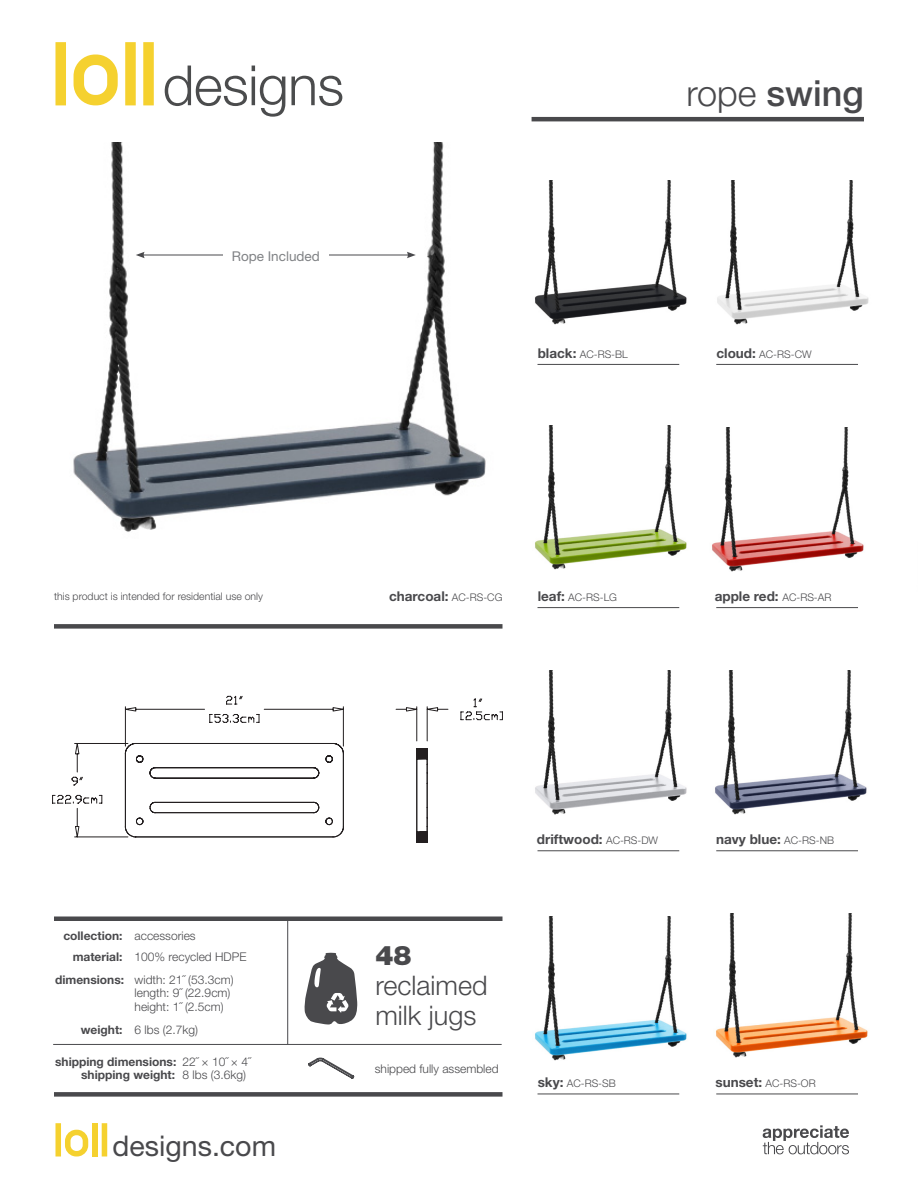
<style>
.page{position:relative;width:918px;height:1188px;background:#fff}
.page>*{position:absolute;margin:0;border:0;box-sizing:border-box;transform-origin:0 0}
.t1{font:500 36px "Helvetica Neue";color:#49494c}
.t2{font:28.5px "Helvetica Neue";color:#49494c}
.t3{font:300 27px/30px "Helvetica Neue";color:#49494c}
.t4{font:900 27px "Helvetica Neue";color:#49494c}
.t5{font:700 13.5px "Helvetica Neue";color:#49494c}
.color__boxes{font:13.5px "Helvetica Neue";color:#808285}
.t6{font:300 12px "Helvetica Neue";color:#49494c}
.t7{font:700 12px "Helvetica Neue";color:#49494c}
.t8{font:300 10.5px "Helvetica Neue";color:#49494c}
.s1{font-weight:300}
.s2{font-weight:700;font-size:13.5px}
.s3{font-weight:700}
.s4{font-weight:300;font-size:10.5px}
</style>
<div class="page">
<div style="left:92px;top:1123px;width:6px;height:33px;background:#f5d12f"></div>
<div style="left:56px;top:1123px;width:5px;height:33px;background:#f5d12f"></div>
<div style="left:102px;top:1123px;width:5px;height:33px;background:#f5d12f"></div>
<svg style="left:65px;top:1130px;width:23px;height:26px"></svg>
<hr style="left:538px;top:364px;width:141px;height:1px;background:#49494c">
<hr style="left:538px;top:607px;width:141px;height:1px;background:#49494c">
<hr style="left:538px;top:851px;width:141px;height:1px;background:#49494c">
<hr style="left:538px;top:1094px;width:141px;height:1px;background:#49494c">
<hr style="left:716px;top:364px;width:142px;height:1px;background:#49494c">
<hr style="left:716px;top:607px;width:142px;height:1px;background:#49494c">
<hr style="left:716px;top:851px;width:142px;height:1px;background:#49494c">
<hr style="left:716px;top:1094px;width:142px;height:1px;background:#49494c">
<hr style="left:532px;top:117px;width:332px;height:4px;background:#49494c">
<div style="left:54px;top:916px;width:448px;height:5px;background:#49494c"></div>
<div style="left:54px;top:1092px;width:448px;height:5px;background:#49494c"></div>
<div style="left:54px;top:624px;width:448px;height:5px;background:#49494c"></div>
<div style="left:125px;top:42px;width:11px;height:63px;background:#f5d12f"></div>
<div style="left:55px;top:42px;width:11px;height:63px;background:#f5d12f"></div>
<div style="left:143px;top:42px;width:11px;height:63px;background:#f5d12f"></div>
<svg style="left:74px;top:55px;width:44px;height:50px"></svg>
<hr style="left:287px;top:918px;width:1px;height:126px;background:#49494c">
<hr style="left:53px;top:1044px;width:449px;height:1px;background:#49494c">
<svg style="left:304px;top:953px;width:53px;height:72px"></svg>
<svg style="left:308px;top:1058px;width:46px;height:21px"></svg>
<svg style="left:763px;top:1125px;width:86px;height:29px"></svg>
<img style="left:73px;top:143px;width:413px;height:389px">
<img style="left:535px;top:180px;width:152px;height:145px">
<img style="left:535px;top:916px;width:152px;height:145px">
<img style="left:715px;top:671px;width:152px;height:144px">
<img style="left:535px;top:671px;width:152px;height:144px">
<img style="left:712px;top:428px;width:152px;height:144px">
<img style="left:716px;top:914px;width:152px;height:144px">
<img style="left:717px;top:180px;width:152px;height:145px">
<img style="left:535px;top:425px;width:152px;height:145px">
<hr style="left:142px;top:255px;width:267px;height:1px;background:#49494c">
<svg style="left:136px;top:252px;width:9px;height:6px"></svg>
<svg style="left:407px;top:252px;width:9px;height:6px"></svg>
<div style="left:223px;top:250px;width:105px;height:50px;background:#fff"></div>
<svg style="left:52px;top:696px;width:451px;height:142px"></svg>
<svg style="left:125px;top:743px;width:309px;height:100px"></svg>
<svg style="left:164px;top:65px;width:178px;height:52px"></svg>
<p class="color__boxes" style="left:232px;top:248px;width:90px">Rope Included</p>
<p class="t1" style="left:687px;top:72px;width:179px"><span class="s1">rope</span> swing</p>
<p class="t8" style="left:538px;top:347px;width:92px"><span class="s2">black:</span> AC-RS-BL</p>
<p class="t8" style="left:716px;top:347px;width:97px"><span class="s2">cloud:</span> AC-RS-CW</p>
<p class="t8" style="left:54px;top:589px;width:211px">this product is intended for residential use only</p>
<p class="t7" style="left:63px;top:928px;width:134px">collection: <span class="s1">accessories</span></p>
<p class="t6" style="left:73px;top:949px;width:175px"><span class="s3">material:</span> 100% recycled HDPE</p>
<p class="t6" style="left:55px;top:972px;width:180px"><span class="s3">dimensions:</span> width: 21˝ (53.3cm)</p>
<p class="t6" style="left:135px;top:986px;width:97px">length: 9˝ (22.9cm)</p>
<p class="t6" style="left:135px;top:1000px;width:91px">height: 1˝ (2.5cm)</p>
<p class="t6" style="left:81px;top:1022px;width:119px"><span class="s3">weight:</span> 6 lbs (2.7kg)</p>
<p class="t7" style="left:55px;top:1054px;width:197px">shipping dimensions: <span class="s1">22˝ × 10˝ × 4˝</span></p>
<p class="t7" style="left:81px;top:1068px;width:166px">shipping weight: <span class="s1">8 lbs (3.6kg)</span></p>
<h2 class="t2" style="left:113px;top:1129px;width:165px">designs.com</h2>
<h2 class="t2" style="left:112px;top:1129px;width:132px">trade.com</h2>
<p class="t5" style="left:389px;top:588px;width:115px">charcoal: <span class="s4">AC-RS-CG</span></p>
<p class="t8" style="left:538px;top:591px;width:81px"><span class="s2">leaf:</span> AC-RS-LG</p>
<p class="t5" style="left:715px;top:588px;width:118px">apple red: <span class="s4">AC-RS-AR</span></p>
<p class="t5" style="left:537px;top:831px;width:123px">driftwood: <span class="s4">AC-RS-DW</span></p>
<p class="t5" style="left:716px;top:831px;width:119px">navy blue: <span class="s4">AC-RS-NB</span></p>
<p class="t4" style="left:375px;top:939px;width:38px">48</p>
<p class="t3" style="left:375px;top:970px;width:114px">reclaimed milk jugs</p>
<p class="t6" style="left:375px;top:1061px;width:125px">shipped fully assembled</p>
<p class="t8" style="left:538px;top:1077px;width:80px"><span class="s2">sky:</span> AC-RS-SB</p>
<p class="t8" style="left:715px;top:1077px;width:102px"><span class="s2">sunset:</span> AC-RS-OR</p>
</div>
